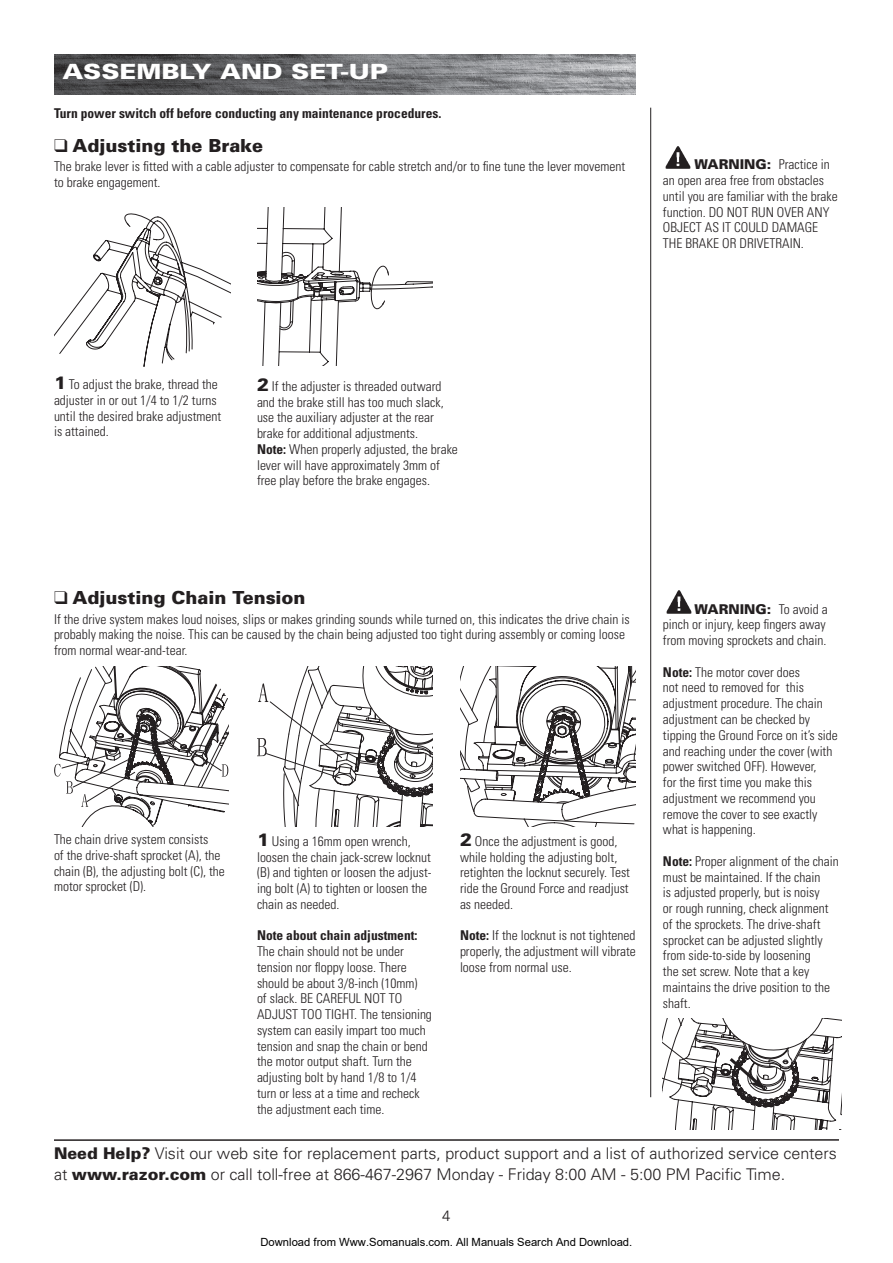
<style>
.page{position:relative;width:893px;height:1263px;background:#fff}
.page>*{position:absolute;margin:0;border:0;box-sizing:border-box;transform-origin:0 0}
.t1{font:900 21px "Univers";color:#fff;scale:1.2 1}
.t2{font:900 18px "Univers";color:#231f20}
.t3{font:300 16.2px/21px "Univers";color:#231f20}
.t4{font:300 15px "Univers";color:#231f20}
.t5{font:300 condensed 13.5px/15.8px "Univers";color:#231f20}
.t6{font:700 condensed 13.5px "Univers";color:#231f20}
.t7{font:11.25px "Arial";color:#000}
.s1{font-weight:900;font-stretch:normal}
.s2{font-weight:900;font-stretch:normal;font-size:18px}
.s3{font-weight:700}
.s4{font-weight:900}
</style>
<div class="page">
<svg style="left:54px;top:667px;width:174px;height:160px"></svg>
<svg style="left:257px;top:667px;width:176px;height:160px"></svg>
<svg style="left:460px;top:667px;width:176px;height:160px"></svg>
<svg style="left:54px;top:213px;width:176px;height:154px"></svg>
<svg style="left:257px;top:207px;width:176px;height:159px"></svg>
<hr style="left:54px;top:1139px;width:785px;height:2px;background:#231f20">
<hr style="left:650px;top:108px;width:1px;height:989px;background:#231f20">
<img style="left:54px;top:54px;width:582px;height:40px">
<img style="left:667px;top:590px;width:24px;height:24px">
<img style="left:666px;top:146px;width:24px;height:23px">
<svg style="left:663px;top:1019px;width:179px;height:110px"></svg>
<h1 class="t1" style="left:62px;top:59px;width:34px">Assembl</h1>
<h1 class="t1" style="left:192px;top:59px;width:42px">y and</h1>
<h1 class="t1" style="left:291px;top:59px;width:80px">Set-Up</h1>
<p class="t6" style="left:54px;top:105px;width:389px">Turn power switch off before conducting any maintenance procedures.</p>
<h2 class="t2" style="left:54px;top:135px;width:211px">❑ Adjusting the Brake</h2>
<p class="t5" style="left:54px;top:158px;width:573px">The brake lever is fitted with a cable adjuster to compensate for cable stretch and/or to fine tune the lever movement to brake engagement.</p>
<p class="t5" style="left:663px;top:156px;width:176px;text-indent:31px"><span class="s1">WARNING:</span> Practice in an open area free from obstacles until you are familiar with the brake function. DO NOT RUN OVER ANY<br>OBJECT AS IT COULD DAMAGE<br>THE BRAKE OR DRIVETRAIN.</p>
<p class="t5" style="left:54px;top:376px;width:169px"><span class="s2">1</span> To adjust the brake, thread the adjuster in or out 1/4 to 1/2 turns until the desired brake adjustment is attained.</p>
<p class="t5" style="left:257px;top:378px;width:202px"><span class="s2">2</span> If the adjuster is threaded outward and the brake still has too much slack, use the auxiliary adjuster at the rear brake for additional adjustments.<br><span class="s3">Note:</span> When properly adjusted, the brake lever will have approximately 3mm of free play before the brake engages.</p>
<h2 class="t2" style="left:54px;top:586px;width:253px">❑ Adjusting Chain Tension</h2>
<p class="t5" style="left:54px;top:611px;width:577px">If the drive system makes loud noises, slips or makes grinding sounds while turned on, this indicates the drive chain is probably making the noise. This can be caused by the chain being adjusted too tight during assembly or coming loose from normal wear-and-tear.</p>
<p class="t5" style="left:54px;top:831px;width:172px">The chain drive system consists<br>of the drive-shaft sprocket (A), the chain (B), the adjusting bolt (C), the motor sprocket (D).</p>
<p class="t5" style="left:257px;top:833px;width:176px"><span class="s2">1</span> Using a 16mm open wrench, loosen the chain jack-screw locknut (B) and tighten or loosen the adjust&shy;ing bolt (A) to tighten or loosen the chain as needed.</p>
<p class="t6" style="left:257px;top:927px;width:162px">Note about chain adjustment:</p>
<p class="t5" style="left:257px;top:943px;width:176px">The chain should not be under tension nor floppy loose. There should be about 3/8-inch (10mm)<br>of slack. BE CAREFUL NOT TO<br>ADJUST TOO TIGHT. The tensioning system can easily impart too much tension and snap the chain or bend the motor output shaft. Turn the adjusting bolt by hand 1/8 to 1/4 turn or less at a time and recheck the adjustment each time.</p>
<p class="t5" style="left:460px;top:833px;width:171px"><span class="s2">2</span> Once the adjustment is good, while holding the adjusting bolt, retighten the locknut securely. Test ride the Ground Force and readjust as needed.</p>
<p class="t5" style="left:460px;top:927px;width:177px;text-align:justify"><span class="s3">Note:</span> If the locknut is not tightened properly, the adjustment will vibrate loose from normal use.</p>
<p class="t5" style="left:663px;top:601px;width:166px;text-indent:31px"><span class="s1">WARNING:</span> To avoid a pinch or injury, keep fingers away from moving sprockets and chain.</p>
<p class="t5" style="left:663px;top:664px;width:176px"><span class="s3">Note:</span> The motor cover does<br>not need to removed for this adjustment procedure. The chain adjustment can be checked by tipping the Ground Force on it’s side and reaching under the cover (with power switched OFF). However,<br>for the first time you make this adjustment we recommend you remove the cover to see exactly what is happening.</p>
<p class="t5" style="left:663px;top:853px;width:177px"><span class="s3">Note:</span> Proper alignment of the chain must be maintained. If the chain<br>is adjusted properly, but is noisy<br>or rough running, check alignment of the sprockets. The drive-shaft sprocket can be adjusted slightly from side-to-side by loosening<br>the set screw. Note that a key maintains the drive position to the shaft.</p>
<p class="t3" style="left:54px;top:1143px;width:784px"><span class="s4">Need Help?</span> Visit our web site for replacement parts, product support and a list of authorized service centers at <span class="s4">www.razor.com</span> or call toll-free at 866-467-2967 Monday - Friday 8:00 AM - 5:00 PM Pacific Time.</p>
<p class="t4" style="left:442px;top:1207px;width:10px">4</p>
<p class="t7" style="left:260px;top:1235px;width:373px">Download from Www.Somanuals.com. All Manuals Search And Download.</p>
</div>
